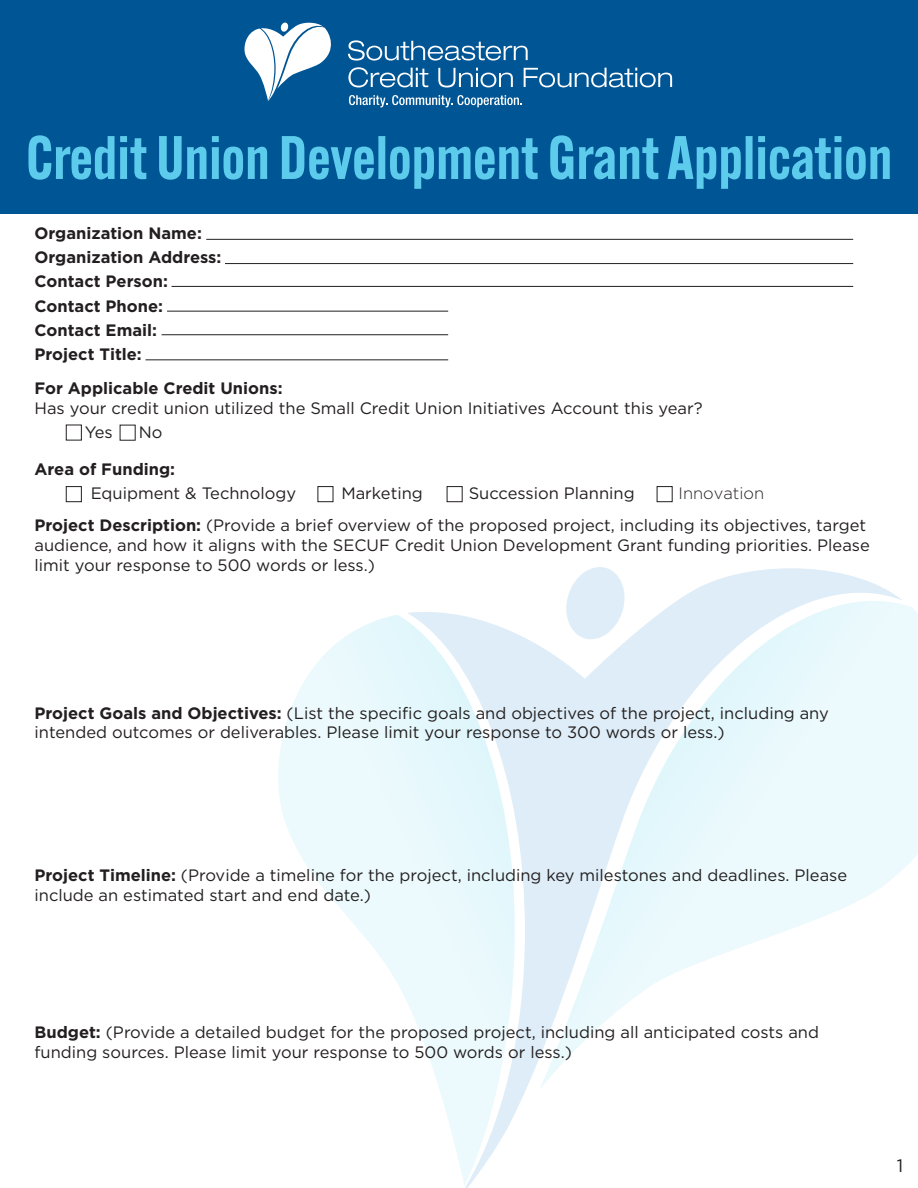
<style>
.page{position:relative;width:918px;height:1188px;background:#fff}
.page>*{position:absolute;margin:0;border:0;box-sizing:border-box;transform-origin:0 0}
.t1{font:600 60px "Alternate Gothic ATF";color:#5dcbeb}
.t2{font:18px "Gotham";color:#231f20}
.t3{font:16.5px/19.8px "Gotham";color:#231f20}
.t4{font:700 16.5px/24.3px "Gotham";color:#231f20}
.t5{font:300 16.5px "Gotham";color:#231f20}
.s1{font-weight:700}
</style>
<div class="page">
<div style="left:903px;top:605px;width:15px;height:264px;background:#ecfafd"></div>
<svg style="left:278px;top:615px;width:129px;height:386px"></svg>
<svg style="left:407px;top:567px;width:496px;height:621px"></svg>
<div style="left:0;top:0;width:918px;height:214px;background:#005595"></div>
<svg style="left:244px;top:22px;width:87px;height:79px"></svg>
<svg style="left:348px;top:40px;width:180px;height:21px"></svg>
<svg style="left:348px;top:67px;width:80px;height:20px"></svg>
<svg style="left:438px;top:68px;width:75px;height:19px"></svg>
<svg style="left:524px;top:68px;width:148px;height:19px"></svg>
<svg style="left:349px;top:95px;width:173px;height:12px"></svg>
<div style="left:66px;top:425px;width:16px;height:15px;border:1px solid #231f20"></div>
<div style="left:66px;top:486px;width:16px;height:16px;border:1px solid #231f20"></div>
<div style="left:447px;top:486px;width:16px;height:16px;border:1px solid #231f20"></div>
<div style="left:318px;top:486px;width:15px;height:16px;border:1px solid #231f20"></div>
<hr style="left:206px;top:239px;width:647px;height:1px;background:#231f20">
<hr style="left:225px;top:263px;width:628px;height:1px;background:#231f20">
<hr style="left:172px;top:286px;width:681px;height:1px;background:#231f20">
<hr style="left:167px;top:311px;width:281px;height:1px;background:#231f20">
<hr style="left:162px;top:334px;width:286px;height:1px;background:#231f20">
<hr style="left:146px;top:359px;width:302px;height:1px;background:#231f20">
<div style="left:657px;top:486px;width:16px;height:16px;border:1px solid #231f20"></div>
<h1 class="t1" style="left:26px;top:119px;width:868px">Credit Union Development Grant Application</h1>
<p class="t4" style="left:35px;top:221px;width:188px">Organization Name:<br>Organization Address:<br>Contact Person:<br>Contact Phone:<br>Contact Email:<br>Project Title:</p>
<p class="t4" style="left:35px;top:376px;width:250px">For Applicable Credit Unions:</p>
<p class="t3" style="left:85px;top:395px;width:620px;line-height:24.3px;text-indent:-50px">Has your credit union utilized the Small Credit Union Initiatives Account this year?<br>Yes</p>
<p class="t3" style="left:139px;top:422px;width:25px">No</p>
<p class="t4" style="left:35px;top:457px;width:142px">Area of Funding:</p>
<p class="t3" style="left:91px;top:483px;width:207px">Equipment &amp; Technology</p>
<p class="t3" style="left:341px;top:483px;width:83px">Marketing</p>
<p class="t3" style="left:469px;top:483px;width:167px">Succession Planning</p>
<p class="t5" style="left:678px;top:483px;width:87px">Innovation</p>
<p class="t3" style="left:35px;top:515px;width:837px"><span class="s1">Project Description:</span> (Provide a brief overview of the proposed project, including its objectives, target audience, and how it aligns with the SECUF Credit Union Development Grant funding priorities. Please limit your response to 500 words or less.)</p>
<p class="t3" style="left:35px;top:703px;width:796px"><span class="s1">Project Goals and Objectives:</span> (List the specific goals and objectives of the project, including any intended outcomes or deliverables. Please limit your response to 300 words or less.)</p>
<p class="t3" style="left:35px;top:865px;width:814px"><span class="s1">Project Timeline:</span> (Provide a timeline for the project, including key milestones and deadlines. Please include an estimated start and end date.)</p>
<p class="t3" style="left:35px;top:1022px;width:786px"><span class="s1">Budget:</span> (Provide a detailed budget for the proposed project, including all anticipated costs and funding sources. Please limit your response to 500 words or less.)</p>
<p class="t2" style="left:897px;top:1155px;width:8px">1</p>
</div>
